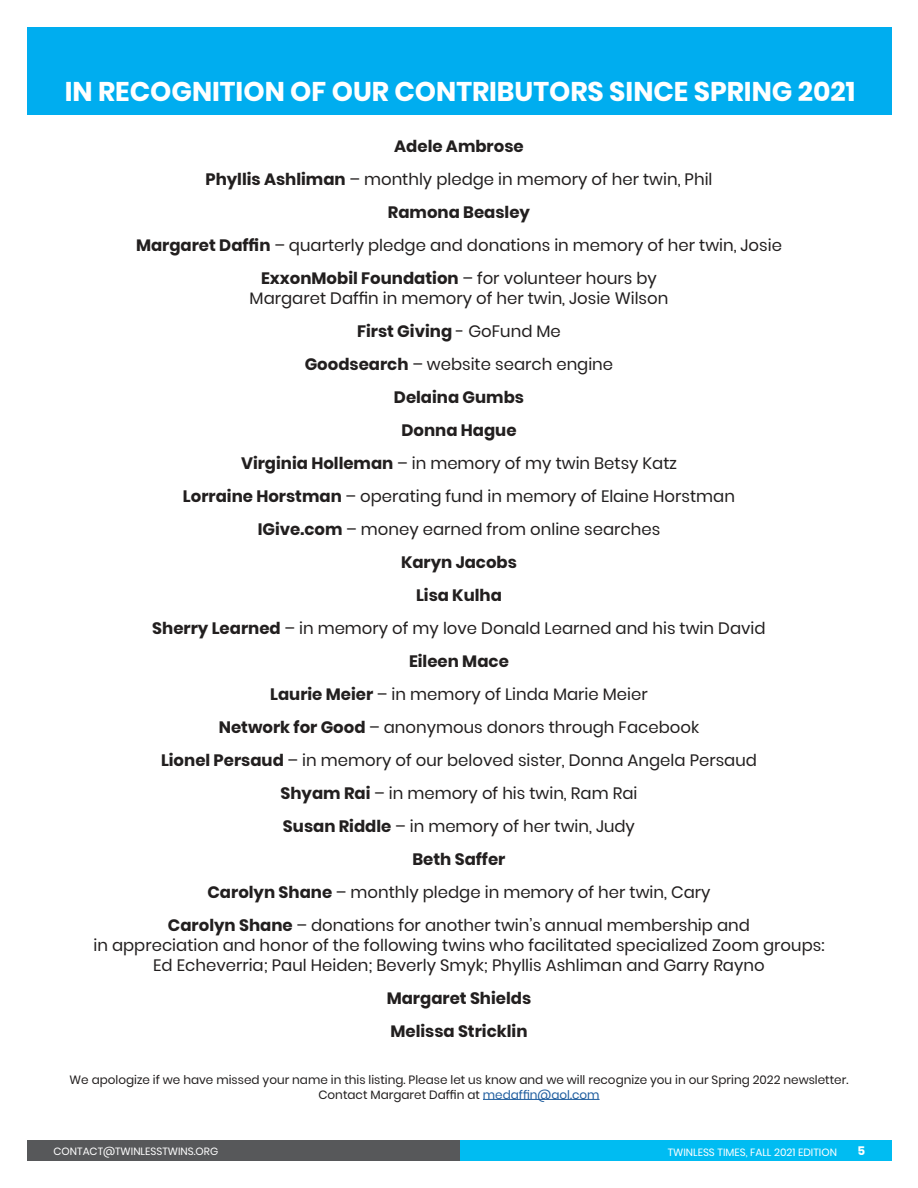
<style>
.page{position:relative;width:918px;height:1188px;background:#fff}
.page>*{position:absolute;margin:0;border:0;box-sizing:border-box;transform-origin:0 0}
.t1{font:700 27px "Poppins";color:#fff}
.t2{font:16.5px/33px "Poppins";color:#221f1f;text-align:center}
.t3{font:700 16.5px/33px "Poppins";color:#221f1f}
.t4{font:12px/14.4px "Poppins";color:#221f1f;text-align:center}
.t5{font:700 12px "Poppins";color:#fff}
.t6{font:10.5px "Poppins";color:#fff}
.s1{font-weight:700}
.s2{color:#1f5d9e}
</style>
<div class="page">
<div style="left:459px;top:1141px;width:432px;height:20px;background:#00bcf2"></div>
<div style="left:27px;top:1141px;width:432px;height:20px;background:#57585a"></div>
<hr style="left:483px;top:1099px;width:117px;height:1px;background:#1f5d9e">
<div style="left:27px;top:27px;width:864px;height:87px;background:#00adef"></div>
<h1 class="t1" style="left:65px;top:74px;width:792px">IN RECOGNITION OF OUR CONTRIBUTORS SINCE SPRING 2021</h1>
<p class="t2" style="left:136px;top:130px;width:647px"><span class="s1">Adele Ambrose<br>Phyllis Ashliman</span> – monthly pledge in memory of her twin, Phil<br><span class="s1">Ramona Beasley<br>Margaret Daffin</span> – quarterly pledge and donations in memory of her twin, Josie <span class="s1">ExxonMobil Foundation</span> – for volunteer hours by</p>
<p class="t2" style="left:152px;top:282px;width:615px">Margaret Daffin in memory of her twin, Josie Wilson<br><span class="s1">First Giving</span> - GoFund Me<br><span class="s1">Goodsearch</span> – website search engine<br><span class="s1">Delaina Gumbs<br>Donna Hague<br>Virginia Holleman</span> – in memory of my twin Betsy Katz<br><span class="s1">Lorraine Horstman</span> – operating fund in memory of Elaine Horstman <span class="s1">IGive.com</span> – money earned from online searches<br><span class="s1">Karyn Jacobs<br>Lisa Kulha<br>Sherry Learned</span> – in memory of my love Donald Learned and his twin David <span class="s1">Eileen Mace<br>Laurie Meier</span> – in memory of Linda Marie Meier<br><span class="s1">Network for Good</span> – anonymous donors through Facebook<br><span class="s1">Lionel Persaud</span> – in memory of our beloved sister, Donna Angela Persaud <span class="s1">Shyam Rai</span> – in memory of his twin, Ram Rai<br><span class="s1">Susan Riddle</span> – in memory of her twin, Judy<br><span class="s1">Beth Saffer<br>Carolyn Shane</span> – monthly pledge in memory of her twin, Cary<br><span class="s1">Carolyn Shane</span> – donations for another twin’s annual membership and</p>
<p class="t2" style="left:93px;top:935px;width:733px;line-height:19.8px">in appreciation and honor of the following twins who facilitated specialized Zoom groups:<br>Ed Echeverria; Paul Heiden; Beverly Smyk; Phyllis Ashliman and Garry Rayno</p>
<p class="t3" style="left:387px;top:981px;width:146px">Margaret Shields<br>Melissa Stricklin</p>
<p class="t4" style="left:70px;top:1073px;width:780px">We apologize if we have missed your name in this listing. Please let us know and we will recognize you in our Spring 2022 newsletter.<br>Contact Margaret Daffin at <span class="s2">medaffin@aol.com</span></p>
<p class="t6" style="left:54px;top:1147px;width:166px">CONTACT@TWINLESSTWINS.ORG</p>
<p class="t6" style="left:668px;top:1147px;width:171px">TWINLESS TIMES, FALL 2021 EDITION</p>
<p class="t5" style="left:857px;top:1144px;width:9px">5</p>
</div>
